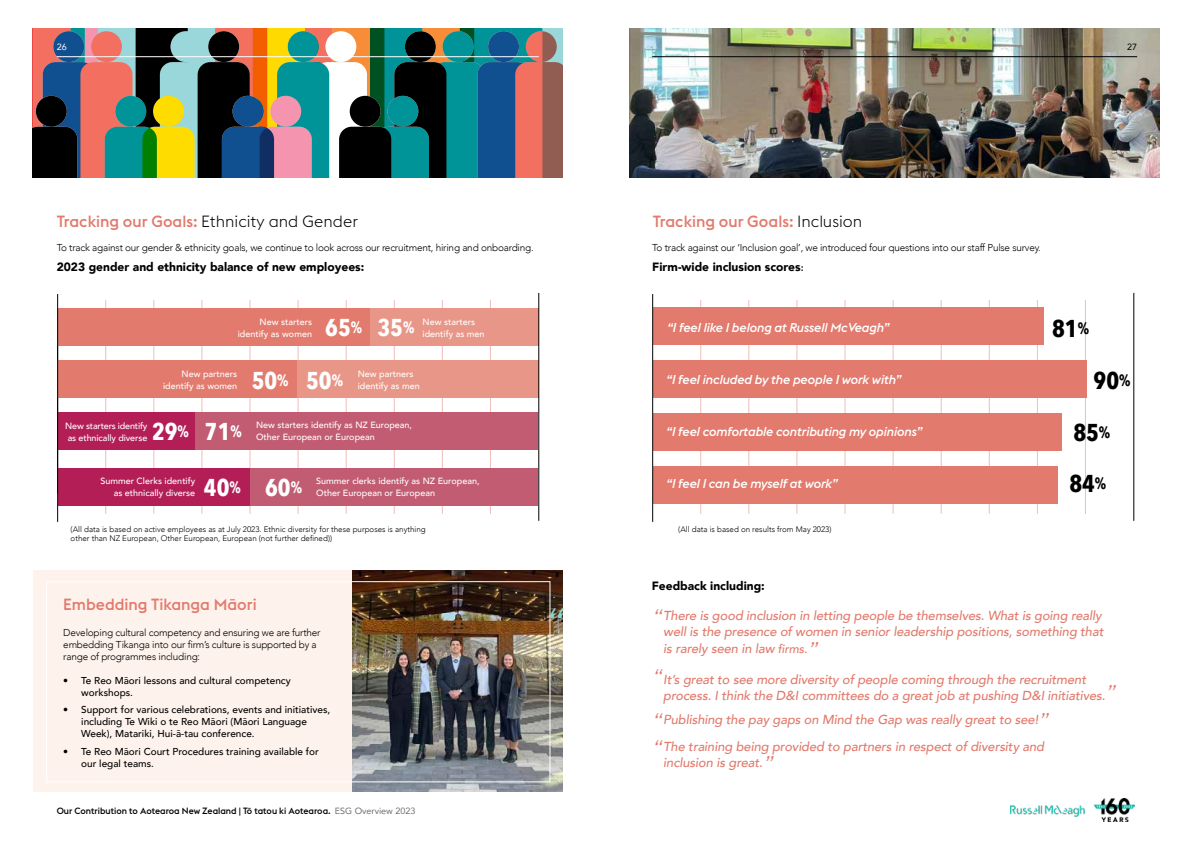
<style>
.page{position:relative;width:1191px;height:842px;background:#fff}
.page>*{position:absolute;margin:0;border:0;box-sizing:border-box;transform-origin:0 0}
.t1{font:italic 300 40.4px "Euclid Flex";color:#80d8d2}
.t2{font:700 24.3px/52.4px "Avenir Next Condensed";color:#fff}
.t3{font:700 24.3px/51.5px "Avenir Next Condensed";color:#000}
.t4{font:500 16px "Euclid Flex";color:#e27a6d}
.t5{font:300 16px "Euclid Flex";color:#000}
.t6{font:italic 500 13px/16.5px "Avenir";letter-spacing:-.01em;color:#e27a6d}
.t7{font:italic 500 12.7px "Euclid Flex";letter-spacing:-.01em;color:#fff}
.t8{font:900 12px "Avenir";color:#000}
.t9{font:300 10px/12px "Avenir";letter-spacing:-.02em;color:#000}
.t10{font:500 10px/12px "Avenir";color:#000}
.t11{font:500 9px/12px "Avenir";color:#fff}
.t12{font:500 9px "Euclid Flex";color:#000}
.t13{font:9px "Avenir";color:#fff}
.t14{font:9px "Avenir";color:#000}
.t15{font:300 8px/9.6px "Avenir";color:#000}
.s1{font-weight:500;color:#e27a6d}
.s2{font-weight:300;color:#000}
.s3{font-weight:800;font-size:10px}
.s4{font-size:16.3px}
.s5{font-family:"Avenir";font-weight:400;color:#6d6e71}
.s6{font-family:"Euclid Flex";font-weight:300;font-size:21px}
.s7{font-size:12px}
</style>
<div class="page">
<div style="left:33px;top:570px;width:529px;height:221px;background:#fef3ec"></div>
<img style="left:629px;top:28px;width:530px;height:149px">
<svg style="left:32px;top:28px;width:530px;height:149px"></svg>
<hr style="left:490px;top:300px;width:1px;height:214px;background:#e27a6d">
<hr style="left:442px;top:300px;width:1px;height:214px;background:#e27a6d">
<hr style="left:394px;top:300px;width:1px;height:214px;background:#e27a6d">
<hr style="left:346px;top:300px;width:1px;height:214px;background:#e27a6d">
<hr style="left:298px;top:300px;width:1px;height:214px;background:#e27a6d">
<hr style="left:250px;top:300px;width:1px;height:214px;background:#e27a6d">
<hr style="left:202px;top:300px;width:1px;height:214px;background:#e27a6d">
<hr style="left:154px;top:300px;width:1px;height:214px;background:#e27a6d">
<hr style="left:105px;top:300px;width:1px;height:214px;background:#e27a6d">
<hr style="left:1085px;top:300px;width:1px;height:214px;background:#e27a6d">
<hr style="left:1037px;top:300px;width:1px;height:214px;background:#e27a6d">
<hr style="left:989px;top:300px;width:1px;height:214px;background:#e27a6d">
<hr style="left:941px;top:300px;width:1px;height:214px;background:#e27a6d">
<hr style="left:893px;top:300px;width:1px;height:214px;background:#e27a6d">
<hr style="left:844px;top:300px;width:1px;height:214px;background:#e27a6d">
<hr style="left:796px;top:300px;width:1px;height:214px;background:#e27a6d">
<hr style="left:748px;top:300px;width:1px;height:214px;background:#e27a6d">
<hr style="left:700px;top:300px;width:1px;height:214px;background:#e27a6d">
<hr style="left:652px;top:56px;width:485px;height:1px;background:#000">
<hr style="left:57px;top:56px;width:482px;height:1px;background:#fff">
<img style="left:1010px;top:799px;width:124px;height:22px">
<div style="left:653px;top:308px;width:390px;height:37px;background:#e27a6d"></div>
<div style="left:653px;top:360px;width:433px;height:38px;background:#e27a6d"></div>
<div style="left:653px;top:413px;width:408px;height:38px;background:#e27a6d"></div>
<div style="left:653px;top:466px;width:404px;height:38px;background:#e27a6d"></div>
<div style="left:370px;top:309px;width:168px;height:37px;background:#e89688"></div>
<div style="left:57px;top:309px;width:313px;height:37px;background:#e27a6d"></div>
<div style="left:57px;top:361px;width:241px;height:37px;background:#e27a6d"></div>
<div style="left:298px;top:361px;width:241px;height:37px;background:#e89688"></div>
<div style="left:58px;top:413px;width:138px;height:37px;background:#b31e56"></div>
<div style="left:58px;top:468px;width:192px;height:37px;background:#b31e56"></div>
<div style="left:196px;top:413px;width:342px;height:37px;background:#c15c72"></div>
<div style="left:250px;top:468px;width:288px;height:37px;background:#c15c72"></div>
<hr style="left:538px;top:293px;width:1px;height:228px;background:#000">
<hr style="left:652px;top:294px;width:1px;height:228px;background:#000">
<hr style="left:1133px;top:293px;width:1px;height:228px;background:#000">
<hr style="left:57px;top:294px;width:1px;height:228px;background:#000">
<img style="left:353px;top:570px;width:209px;height:221px">
<div style="left:46px;top:581px;width:504px;height:201px;border:1px solid #fff"></div>
<p class="t13" style="left:57px;top:39px;width:12px">26</p>
<p class="t14" style="left:1127px;top:39px;width:12px">27</p>
<p class="t5" style="left:57px;top:212px;width:303px"><span class="s1">Tracking our Goals:</span> Ethnicity and Gender</p>
<p class="t4" style="left:652px;top:212px;width:211px">Tracking our Goals: <span class="s2">Inclusion</span></p>
<p class="t9" style="left:57px;top:241px;width:478px">To track against our gender &amp; ethnicity goals, we continue to look across our recruitment, hiring and onboarding.</p>
<p class="t8" style="left:57px;top:256px;width:309px">2023 gender and ethnicity balance of new employees:</p>
<p class="t9" style="left:652px;top:241px;width:390px">To track against our ‘Inclusion goal’, we introduced four questions into our staff Pulse survey.</p>
<p class="t8" style="left:652px;top:256px;width:153px">Firm-wide inclusion scores<span class="s3">:</span></p>
<h2 class="t2" style="left:306px;top:301px;width:110px;text-indent:19px">65<span class="s4">%</span> 35<span class="s4">%<br></span>50<span class="s4">%</span></h2>
<p class="t11" style="left:238px;top:316px;width:76px;text-align:right">New starters identify as women</p>
<p class="t11" style="left:422px;top:316px;width:64px">New starters identify as men</p>
<p class="t11" style="left:163px;top:367px;width:76px;text-align:right">New partners identify as women</p>
<p class="t11" style="left:358px;top:367px;width:64px">New partners identify as men</p>
<h2 class="t2" style="left:252px;top:354px;width:38px">50<span class="s4">%</span></h2>
<p class="t11" style="left:65px;top:420px;width:84px">New starters identify as ethnically diverse</p>
<p class="t11" style="left:100px;top:474px;width:96px;text-align:right">Summer Clerks identify as ethnically diverse</p>
<h2 class="t2" style="left:152px;top:405px;width:38px">29<span class="s4">%</span></h2>
<h2 class="t2" style="left:205px;top:405px;width:38px">71<span class="s4">%</span></h2>
<h2 class="t2" style="left:204px;top:461px;width:38px">40<span class="s4">%</span></h2>
<p class="t11" style="left:256px;top:419px;width:158px">New starters identify as NZ European,<br>Other European or European</p>
<p class="t11" style="left:316px;top:474px;width:165px">Summer clerks identify as NZ European,<br>Other European or European</p>
<h2 class="t2" style="left:265px;top:461px;width:38px">60<span class="s4">%</span></h2>
<p class="t7" style="left:666px;top:320px;width:224px">“I feel like I belong at Russell McVeagh”</p>
<p class="t7" style="left:665px;top:372px;width:237px">“I feel included by the people I work with”</p>
<p class="t7" style="left:665px;top:424px;width:258px">“I feel comfortable contributing my opinions”</p>
<p class="t7" style="left:665px;top:477px;width:173px">“I feel I can be myself at work”</p>
<p class="t15" style="left:71px;top:524px;width:357px">(All data is based on active employees as at July 2023. Ethnic diversity for these purposes is anything other than NZ European, Other European, European (not further defined))</p>
<p class="t15" style="left:678px;top:525px;width:155px">(All data is based on results from May 2023)</p>
<h2 class="t3" style="left:1052px;top:303px;width:38px">81<span class="s4">%</span></h2>
<h2 class="t3" style="left:1069px;top:354px;width:63px;text-indent:24px">90<span class="s4">%<br></span>85<span class="s4">%<br></span>84<span class="s4">%</span></h2>
<p class="t4" style="left:63px;top:595px;width:195px">Embedding Tikanga Māori</p>
<p class="t9" style="left:63px;top:627px;width:259px">Developing cultural competency and ensuring we are further embedding Tikanga into our firm’s culture is supported by a range of programmes including:</p>
<p class="t10" style="left:81px;top:674px;width:211px;text-indent:-18px">• Te Reo Māori lessons and cultural competency workshops.</p>
<p class="t10" style="left:81px;top:703px;width:250px;text-indent:-18px">• Support for various celebrations, events and initiatives, including Te Wiki o te Reo Māori (Māori Language<br>Week), Matariki, Hui-ā-tau conference.</p>
<p class="t10" style="left:81px;top:745px;width:239px;text-indent:-18px">• Te Reo Māori Court Procedures training available for our legal teams.</p>
<p class="t12" style="left:57px;top:805px;width:360px">Our Contribution to Aotearoa New Zealand | Tō tatou ki Aotearoa. <span class="s5">ESG Overview 2023</span></p>
<h1 class="t1" style="left:543px;top:600px;width:20px">“</h1>
<p class="t8" style="left:652px;top:575px;width:114px">Feedback including:</p>
<p class="t6" style="left:663px;top:607px;width:442px;text-indent:-11px"><span class="s6">“</span> There is good inclusion in letting people be themselves. What is going really well is the presence of women in senior leadership positions, something that is rarely seen in law <span class="s7">firms.</span><span class="s6">”</span></p>
<p class="t6" style="left:663px;top:672px;width:453px;line-height:16px;text-indent:-11px"><span class="s6">“</span> It’s great to see more diversity of people coming through the recruitment process. I think the D&amp;I committees do a great job at pushing D&amp;I initiatives.<span class="s6">”</span></p>
<p class="t6" style="left:652px;top:706px;width:397px;line-height:27.3px"><span class="s6">“</span> Publishing the pay gaps on Mind the Gap was really great to see!<span class="s6">” “</span> The training being provided to partners in respect of diversity and</p>
<p class="t6" style="left:663px;top:754px;width:110px">inclusion is great.<span class="s6">”</span></p>
</div>
